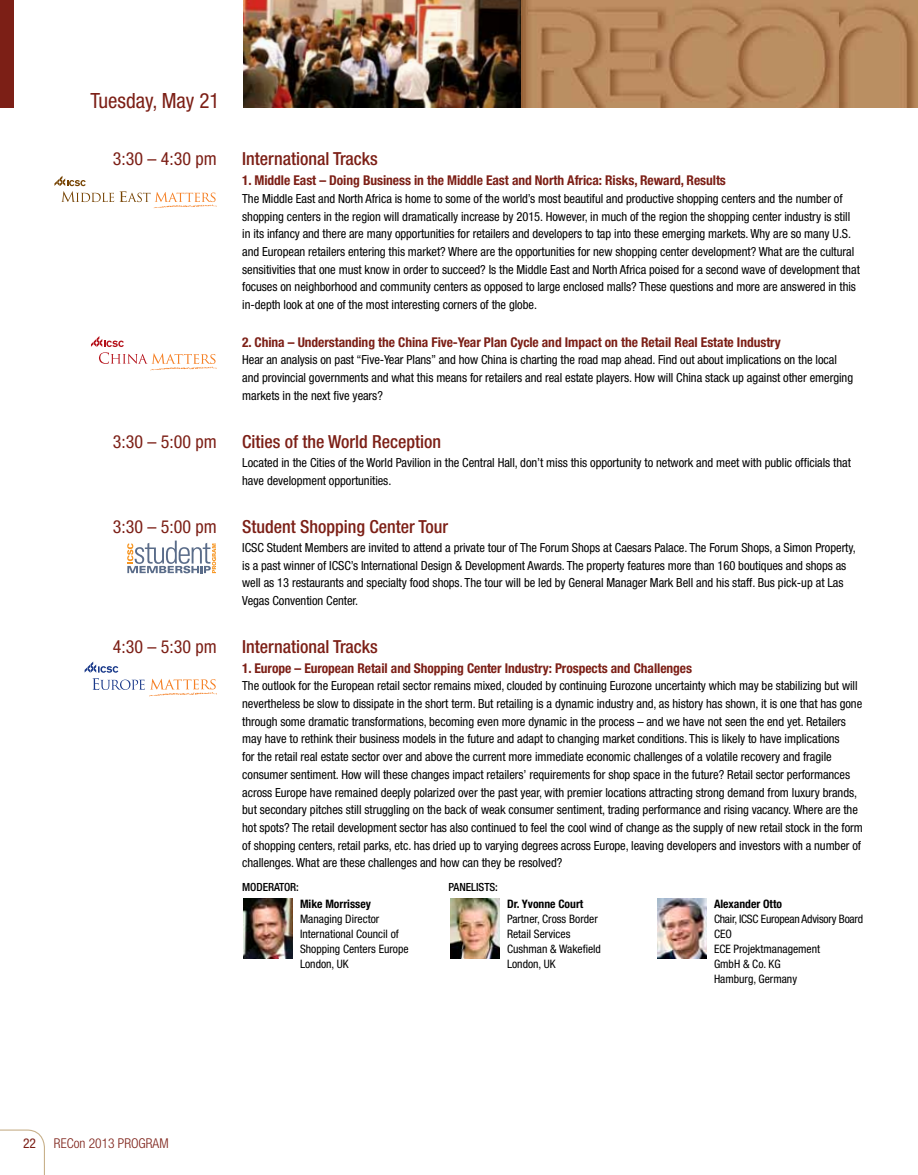
<style>
.page{position:relative;width:918px;height:1175px;background:#fff}
.page>*{position:absolute;margin:0;border:0;box-sizing:border-box;transform-origin:0 0}
.t1{font:condensed 21px "Helvetica Neue";color:#7c1f16}
.t2{font:500 condensed 18px "Helvetica Neue";color:#7c1f16}
.t3{font:condensed 18px "Helvetica Neue";color:#7c1f16}
.t4{font:700 condensed 13.5px "Helvetica Neue";letter-spacing:-.005em;color:#7c1f16}
.t5{font:300 condensed 13.5px "Helvetica Neue";color:#7c1f16}
.t6{font:condensed 13.5px "Helvetica Neue";color:#7c1f16}
.t7{font:condensed 12.6px/17.7px "Helvetica Neue";letter-spacing:-.005em;color:#000}
.t8{font:condensed 11.7px/15px "Helvetica Neue";color:#000}
.t9{font:700 condensed 11.7px "Helvetica Neue";color:#000}
.t10{font:500 condensed 11.25px "Helvetica Neue";letter-spacing:-.005em;color:#000}
</style>
<div class="page">
<svg style="left:0;top:1129px;width:45px;height:45px"></svg>
<svg style="left:54px;top:176px;width:163px;height:33px"></svg>
<svg style="left:91px;top:336px;width:126px;height:35px"></svg>
<svg style="left:127px;top:540px;width:89px;height:33px"></svg>
<svg style="left:85px;top:661px;width:132px;height:36px"></svg>
<img style="left:243px;top:899px;width:49px;height:59px">
<img style="left:450px;top:899px;width:50px;height:59px">
<img style="left:657px;top:899px;width:49px;height:59px">
<img style="left:521px;top:0;width:397px;height:108px">
<img style="left:243px;top:0;width:278px;height:108px">
<div style="left:0;top:0;width:14px;height:108px;background:#7c1f16"></div>
<h1 class="t1" style="left:90px;top:89px;width:131px">Tuesday, May 21</h1>
<h2 class="t3" style="left:113px;top:149px;width:105px">3:30 – 4:30 pm</h2>
<h2 class="t2" style="left:242px;top:148px;width:137px">International Tracks</h2>
<p class="t4" style="left:242px;top:172px;width:485px">1. Middle East – Doing Business in the Middle East and North Africa: Risks, Reward, Results</p>
<p class="t7" style="left:242px;top:189px;width:619px">The Middle East and North Africa is home to some of the world’s most beautiful and productive shopping centers and the number of shopping centers in the region will dramatically increase by 2015. However, in much of the region the shopping center industry is still in its infancy and there are many opportunities for retailers and developers to tap into these emerging markets. Why are so many U.S. and European retailers entering this market? Where are the opportunities for new shopping center development? What are the cultural sensitivities that one must know in order to succeed? Is the Middle East and North Africa poised for a second wave of development that focuses on neighborhood and community centers as opposed to large enclosed malls? These questions and more are answered in this in-depth look at one of the most interesting corners of the globe.</p>
<p class="t4" style="left:242px;top:334px;width:540px">2. China – Understanding the China Five-Year Plan Cycle and Impact on the Retail Real Estate Industry</p>
<p class="t7" style="left:242px;top:351px;width:612px">Hear an analysis on past “Five-Year Plans” and how China is charting the road map ahead. Find out about implications on the local and provincial governments and what this means for retailers and real estate players. How will China stack up against other emerging markets in the next five years?</p>
<h2 class="t3" style="left:113px;top:431px;width:105px">3:30 – 5:00 pm</h2>
<h2 class="t2" style="left:242px;top:430px;width:200px">Cities of the World Reception</h2>
<p class="t7" style="left:242px;top:453px;width:610px">Located in the Cities of the World Pavilion in the Central Hall, don’t miss this opportunity to network and meet with public officials that have development opportunities.</p>
<h2 class="t3" style="left:113px;top:516px;width:105px">3:30 – 5:00 pm</h2>
<h2 class="t2" style="left:242px;top:515px;width:207px">Student Shopping Center Tour</h2>
<p class="t7" style="left:242px;top:538px;width:615px">ICSC Student Members are invited to attend a private tour of The Forum Shops at Caesars Palace. The Forum Shops, a Simon Property, is a past winner of ICSC’s International Design &amp; Development Awards. The property features more than 160 boutiques and shops as well as 13 restaurants and specialty food shops. The tour will be led by General Manager Mark Bell and his staff. Bus pick-up at Las Vegas Convention Center.</p>
<h2 class="t3" style="left:113px;top:636px;width:105px">4:30 – 5:30 pm</h2>
<h2 class="t2" style="left:242px;top:635px;width:137px">International Tracks</h2>
<p class="t4" style="left:242px;top:659px;width:451px">1. Europe – European Retail and Shopping Center Industry: Prospects and Challenges</p>
<p class="t7" style="left:242px;top:677px;width:622px">The outlook for the European retail sector remains mixed, clouded by continuing Eurozone uncertainty which may be stabilizing but will nevertheless be slow to dissipate in the short term. But retailing is a dynamic industry and, as history has shown, it is one that has gone through some dramatic transformations, becoming even more dynamic in the process – and we have not seen the end yet. Retailers may have to rethink their business models in the future and adapt to changing market conditions. This is likely to have implications<br>for the retail real estate sector over and above the current more immediate economic challenges of a volatile recovery and fragile consumer sentiment. How will these changes impact retailers’ requirements for shop space in the future? Retail sector performances across Europe have remained deeply polarized over the past year, with premier locations attracting strong demand from luxury brands, but secondary pitches still struggling on the back of weak consumer sentiment, trading performance and rising vacancy. Where are the hot spots? The retail development sector has also continued to feel the cool wind of change as the supply of new retail stock in the form of shopping centers, retail parks, etc. has dried up to varying degrees across Europe, leaving developers and investors with a number of challenges. What are these challenges and how can they be resolved?</p>
<p class="t10" style="left:242px;top:880px;width:58px">Moderator:</p>
<p class="t10" style="left:448px;top:880px;width:51px">Panelists:</p>
<p class="t9" style="left:300px;top:896px;width:72px">Mike Morrissey</p>
<p class="t8" style="left:300px;top:911px;width:110px">Managing Director<br>International Council of<br>Shopping Centers Europe<br>London, UK</p>
<p class="t9" style="left:507px;top:896px;width:78px">Dr. Yvonne Court</p>
<p class="t8" style="left:507px;top:911px;width:96px">Partner, Cross Border<br>Retail Services<br>Cushman &amp; Wakefield<br>London, UK</p>
<p class="t9" style="left:714px;top:896px;width:70px">Alexander Otto</p>
<p class="t8" style="left:714px;top:911px;width:151px">Chair, ICSC European Advisory Board<br>CEO<br>ECE Projektmanagement<br>GmbH &amp; Co. KG<br>Hamburg, Germany</p>
<p class="t6" style="left:23px;top:1135px;width:14px">22</p>
<p class="t5" style="left:54px;top:1135px;width:116px">RECon 2013 PROGRAM</p>
</div>
